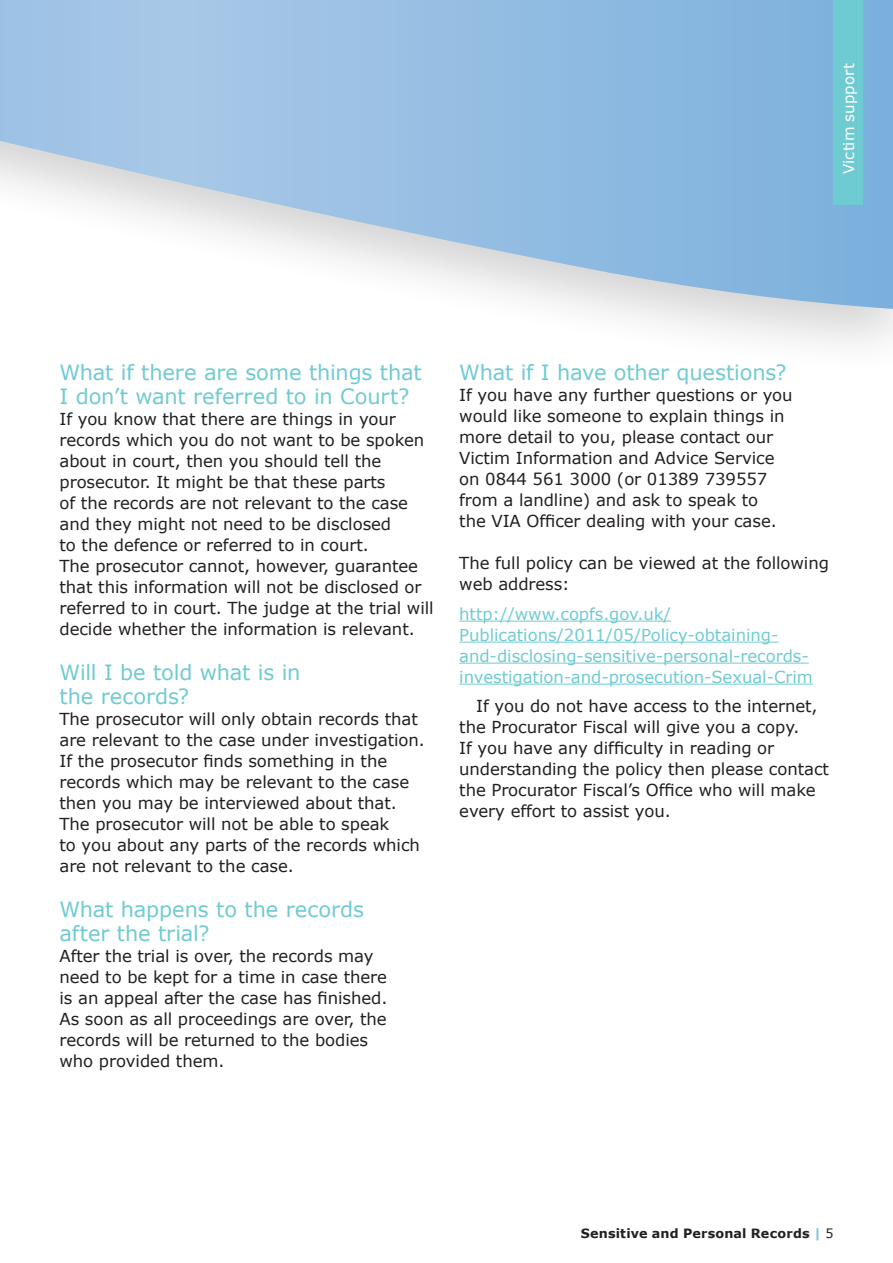
<style>
.page{position:relative;width:893px;height:1263px;background:#fff}
.page>*{position:absolute;margin:0;border:0;box-sizing:border-box;transform-origin:0 0}
.Pull_out_FACT{font:21px/24px "Verdana";letter-spacing:-.01em;color:#6fcbd2}
.Body_text{font:16.5px/21px "Verdana";letter-spacing:-.005em;color:#231f20}
.Body_text_indent{font:16.5px/21px "Verdana";letter-spacing:-.005em;color:#231f20}
.Body_text-2{font:16.5px/21px "Verdana";letter-spacing:-.005em;color:#6fcbd2}
.t1{font:15px "Verdana";letter-spacing:.005em;color:#fff}
.FOOTER_RIGHT_Leaflet{font:700 12.75px "Verdana";letter-spacing:.015em;color:#231f20}
.s1{color:#6fcbd2}
.s2{font-weight:400}
</style>
<div class="page">
<div style="left:0;top:0;width:893px;height:377px;background:#231f20;opacity:.2"></div>
<svg style="left:0;top:0;width:893px;height:309px"></svg>
<div style="left:833px;top:0;width:30px;height:204px;background:#6fcbd2"></div>
<hr style="left:459px;top:621px;width:212px;height:1px;background:#6fcbd2">
<hr style="left:459px;top:642px;width:319px;height:1px;background:#6fcbd2">
<hr style="left:459px;top:663px;width:350px;height:1px;background:#6fcbd2">
<hr style="left:459px;top:684px;width:354px;height:1px;background:#6fcbd2">
<p class="t1" style="left:839px;top:174px;width:113px;rotate:-90deg">Victim support</p>
<p class="Pull_out_FACT" style="left:60px;top:360px;width:364px">What if there are some things that<br>I don’t want referred to in Court?</p>
<p class="Body_text" style="left:60px;top:408px;width:376px">If you know that there are things in your records which you do not want to be spoken about in court, then you should tell the prosecutor. It might be that these parts<br>of the records are not relevant to the case and they might not need to be disclosed<br>to the defence or referred to in court.<br>The prosecutor cannot, however, guarantee that this information will not be disclosed or referred to in court. The judge at the trial will decide whether the information is relevant.</p>
<p class="Pull_out_FACT" style="left:60px;top:660px;width:242px">Will I be told what is in the records?</p>
<p class="Body_text_indent" style="left:60px;top:708px;width:367px">The prosecutor will only obtain records that are relevant to the case under investigation.<br>If the prosecutor finds something in the records which may be relevant to the case then you may be interviewed about that.<br>The prosecutor will not be able to speak<br>to you about any parts of the records which are not relevant to the case.</p>
<p class="Pull_out_FACT" style="left:60px;top:897px;width:306px">What happens to the records after the trial?</p>
<p class="Body_text" style="left:60px;top:945px;width:329px">After the trial is over, the records may need to be kept for a time in case there is an appeal after the case has finished.<br>As soon as all proceedings are over, the records will be returned to the bodies who provided them.</p>
<p class="Pull_out_FACT" style="left:459px;top:360px;width:329px">What if I have other questions?</p>
<p class="Body_text" style="left:459px;top:384px;width:335px">If you have any further questions or you would like someone to explain things in more detail to you, please contact our Victim Information and Advice Service on 0844 561 3000 (or 01389 739557 from a landline) and ask to speak to<br>the VIA Officer dealing with your case.</p>
<p class="Body_text_indent" style="left:459px;top:552px;width:371px">The full policy can be viewed at the following web address:</p>
<p class="Body_text-2" style="left:459px;top:603px;width:355px">http://www.copfs.gov.uk/ Publications/2011/05/Policy-obtaining&shy;and-disclosing-sensitive-personal-records&shy;investigation-and-prosecution-Sexual-Crim</p>
<p class="Body_text_indent" style="left:459px;top:695px;width:371px;text-indent:17px">If you do not have access to the internet, the Procurator Fiscal will give you a copy.<br>If you have any difficulty in reading or understanding the policy then please contact the Procurator Fiscal’s Office who will make every effort to assist you.</p>
<p class="FOOTER_RIGHT_Leaflet" style="left:581px;top:1225px;width:254px">Sensitive and Personal Records <span class="s1">|</span> <span class="s2">5</span></p>
</div>
